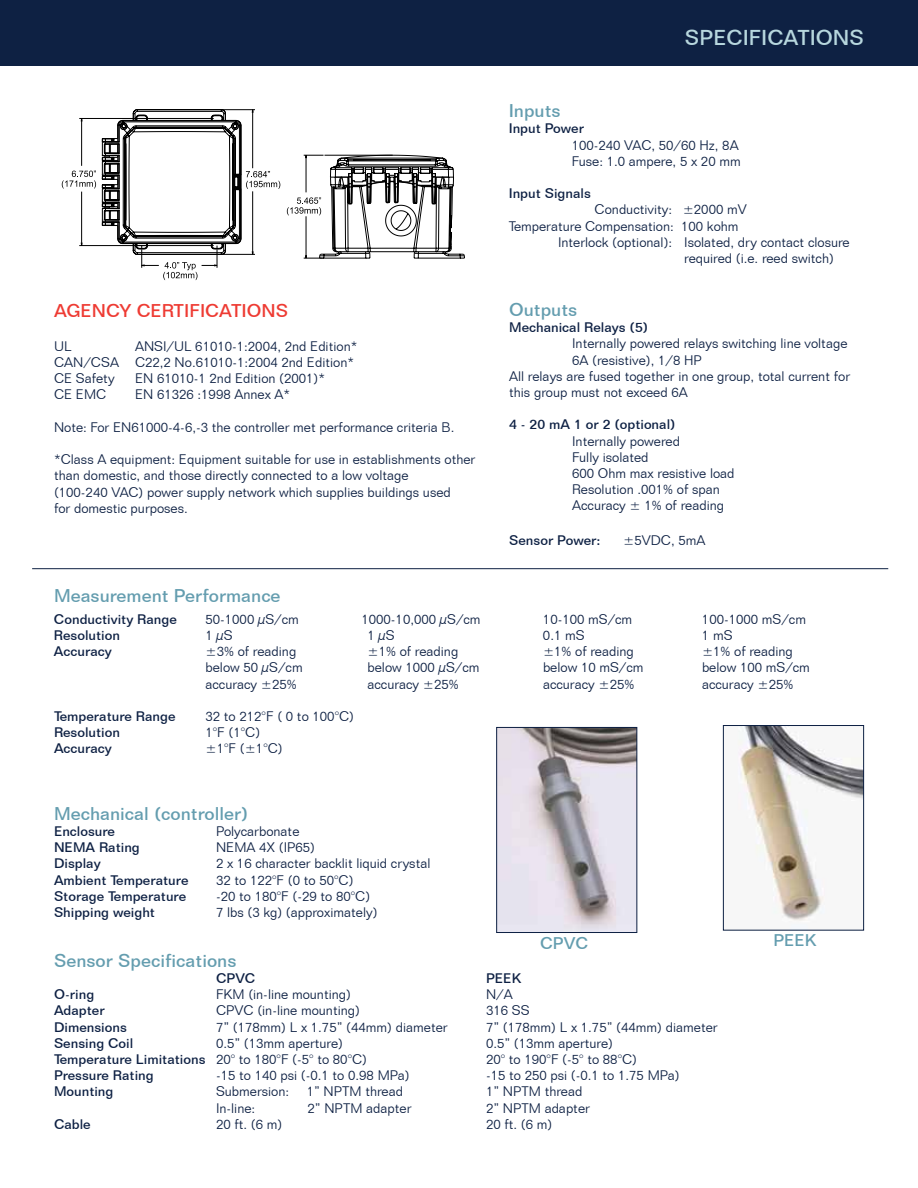
<style>
.page{position:relative;width:918px;height:1188px;background:#fff}
.page>*{position:absolute;margin:0;border:0;box-sizing:border-box;transform-origin:0 0}
.t1{font:500 21px "Folio BT";color:#b7d7de}
.t2{font:500 18px "Folio BT";color:#649daf}
.t3{font:500 18px "Folio BT";color:#ee3b33}
.t4{font:500 16.5px "Folio BT";color:#649daf}
.t5{font:300 13.5px/16.2px "Folio BT";color:#0d2043}
.t6{font:500 13.5px "Folio BT";color:#0d2043}
.s1{font-weight:300}
</style>
<div class="page">
<div style="left:0;top:0;width:918px;height:66px;background:#0e2143"></div>
<svg style="left:287px;top:154px;width:178px;height:105px"></svg>
<svg style="left:62px;top:109px;width:218px;height:171px"></svg>
<img style="left:738px;top:727px;width:124px;height:202px">
<div style="left:723px;top:725px;width:141px;height:206px;border:1px solid #0d2043"></div>
<img style="left:498px;top:729px;width:137px;height:202px">
<div style="left:496px;top:727px;width:141px;height:206px;border:1px solid #0d2043"></div>
<hr style="left:32px;top:568px;width:856px;height:1px;background:#0e2143">
<h2 class="t3" style="left:54px;top:299px;width:236px">AGENCY CERTIFICATIONS</h2>
<p class="t5" style="left:54px;top:338px;width:19px">UL</p>
<p class="t5" style="left:54px;top:338px;width:305px;text-indent:81px">ANSI/UL 61010-1:2004, 2nd Edition*<br>CAN/CSA C22,2 No.61010-1:2004 2nd Edition*<br>CE Safety</p>
<p class="t5" style="left:135px;top:370px;width:192px">EN 61010-1 2nd Edition (2001)*</p>
<p class="t5" style="left:54px;top:386px;width:54px">CE EMC</p>
<p class="t5" style="left:135px;top:386px;width:157px">EN 61326 :1998 Annex A*</p>
<p class="t5" style="left:54px;top:419px;width:402px">Note: For EN61000-4-6,-3 the controller met performance criteria B.</p>
<p class="t5" style="left:54px;top:451px;width:423px">*Class A equipment: Equipment suitable for use in establishments other than domestic, and those directly connected to a low voltage<br>(100-240 VAC) power supply network which supplies buildings used<br>for domestic purposes.</p>
<h2 class="t2" style="left:54px;top:584px;width:228px">Measurement Performance</h2>
<h1 class="t1" style="left:685px;top:25px;width:181px">SPECIFICATIONS</h1>
<h2 class="t2" style="left:509px;top:100px;width:53px">Inputs</h2>
<p class="t6" style="left:509px;top:120px;width:77px">Input Power</p>
<p class="t5" style="left:572px;top:137px;width:171px">100-240 VAC, 50/60 Hz, 8A<br>Fuse: 1.0 ampere, 5 x 20 mm</p>
<p class="t6" style="left:509px;top:185px;width:84px">Input Signals</p>
<p class="t5" style="left:595px;top:201px;width:154px">Conductivity: ±2000 mV</p>
<p class="t5" style="left:509px;top:218px;width:231px">Temperature Compensation: 100 kohm</p>
<p class="t5" style="left:558px;top:234px;width:293px">Interlock (optional): Isolated, dry contact closure</p>
<p class="t5" style="left:684px;top:250px;width:151px">required (i.e. reed switch)</p>
<h2 class="t2" style="left:509px;top:299px;width:70px">Outputs</h2>
<p class="t6" style="left:509px;top:319px;width:141px">Mechanical Relays (5)</p>
<p class="t5" style="left:572px;top:335px;width:277px">Internally powered relays switching line voltage</p>
<p class="t5" style="left:572px;top:352px;width:131px">6A (resistive), 1/8 HP</p>
<p class="t5" style="left:509px;top:368px;width:342px">All relays are fused together in one group, total current for</p>
<p class="t5" style="left:509px;top:384px;width:180px">this group must not exceed 6A</p>
<p class="t6" style="left:509px;top:416px;width:168px">4 - 20 mA 1 or 2 (optional)</p>
<p class="t5" style="left:572px;top:433px;width:164px">Internally powered<br>Fully isolated<br>600 Ohm max resistive load<br>Resolution .001% of span<br>Accuracy ± 1% of reading</p>
<p class="t6" style="left:509px;top:532px;width:93px">Sensor Power:</p>
<p class="t5" style="left:623px;top:532px;width:84px">±5VDC, 5mA</p>
<p class="t6" style="left:54px;top:611px;width:124px">Conductivity Range</p>
<p class="t5" style="left:205px;top:611px;width:95px">50-1000 µS/cm</p>
<p class="t5" style="left:361px;top:611px;width:121px">1000-10,000 µS/cm</p>
<p class="t5" style="left:543px;top:611px;width:91px">10-100 mS/cm</p>
<p class="t5" style="left:702px;top:611px;width:106px">100-1000 mS/cm</p>
<p class="t6" style="left:54px;top:627px;width:68px">Resolution</p>
<p class="t5" style="left:205px;top:627px;width:29px">1 µS</p>
<p class="t5" style="left:367px;top:627px;width:29px">1 µS</p>
<p class="t5" style="left:543px;top:627px;width:43px">0.1 mS</p>
<p class="t5" style="left:702px;top:627px;width:32px">1 mS</p>
<p class="t6" style="left:54px;top:643px;width:59px">Accuracy</p>
<p class="t5" style="left:206px;top:643px;width:92px">±3% of reading</p>
<p class="t5" style="left:368px;top:643px;width:92px">±1% of reading</p>
<p class="t5" style="left:543px;top:643px;width:92px">±1% of reading</p>
<p class="t5" style="left:702px;top:643px;width:92px">±1% of reading</p>
<p class="t5" style="left:206px;top:659px;width:99px">below 50 µS/cm</p>
<p class="t5" style="left:368px;top:659px;width:113px">below 1000 µS/cm</p>
<p class="t5" style="left:543px;top:659px;width:102px">below 10 mS/cm</p>
<p class="t5" style="left:702px;top:659px;width:109px">below 100 mS/cm</p>
<p class="t5" style="left:206px;top:676px;width:93px">accuracy ±25%</p>
<p class="t5" style="left:368px;top:676px;width:93px">accuracy ±25%</p>
<p class="t5" style="left:543px;top:676px;width:93px">accuracy ±25%</p>
<p class="t5" style="left:702px;top:676px;width:93px">accuracy ±25%</p>
<p class="t6" style="left:54px;top:708px;width:123px">Temperature Range</p>
<p class="t5" style="left:206px;top:708px;width:150px">32 to 212°F ( 0 to 100°C)</p>
<p class="t6" style="left:54px;top:724px;width:68px">Resolution</p>
<p class="t5" style="left:206px;top:724px;width:56px">1°F (1°C)</p>
<p class="t6" style="left:54px;top:740px;width:59px">Accuracy</p>
<p class="t5" style="left:206px;top:740px;width:79px">±1°F (±1°C)</p>
<h2 class="t2" style="left:54px;top:802px;width:196px">Mechanical (controller)</h2>
<p class="t6" style="left:54px;top:823px;width:63px">Enclosure</p>
<p class="t5" style="left:216px;top:823px;width:85px">Polycarbonate</p>
<p class="t6" style="left:54px;top:839px;width:87px">NEMA Rating</p>
<p class="t5" style="left:216px;top:839px;width:101px">NEMA 4X (IP65)</p>
<p class="t6" style="left:54px;top:855px;width:48px">Display</p>
<p class="t5" style="left:216px;top:855px;width:216px">2 x 16 character backlit liquid crystal</p>
<p class="t6" style="left:54px;top:872px;width:136px">Ambient Temperature</p>
<p class="t5" style="left:216px;top:872px;width:139px">32 to 122°F (0 to 50°C)</p>
<p class="t6" style="left:54px;top:888px;width:134px">Storage Temperature</p>
<p class="t5" style="left:216px;top:888px;width:156px">-20 to 180°F (-29 to 80°C)</p>
<p class="t6" style="left:54px;top:904px;width:103px">Shipping weight</p>
<p class="t5" style="left:216px;top:904px;width:163px">7 lbs (3 kg) (approximately)</p>
<h2 class="t2" style="left:54px;top:949px;width:184px">Sensor Specifications</h2>
<p class="t6" style="left:216px;top:970px;width:41px">CPVC</p>
<p class="t6" style="left:486px;top:970px;width:37px">PEEK</p>
<p class="t6" style="left:54px;top:986px;width:42px">O-ring</p>
<p class="t5" style="left:216px;top:986px;width:137px">FKM (in-line mounting)</p>
<p class="t5" style="left:486px;top:986px;width:28px">N/A</p>
<p class="t6" style="left:54px;top:1002px;width:52px">Adapter</p>
<p class="t5" style="left:216px;top:1002px;width:146px">CPVC (in-line mounting)</p>
<p class="t5" style="left:486px;top:1002px;width:45px">316 SS</p>
<p class="t6" style="left:54px;top:1019px;width:74px">Dimensions</p>
<p class="t5" style="left:216px;top:1019px;width:233px">7” (178mm) L x 1.75” (44mm) diameter</p>
<p class="t5" style="left:486px;top:1019px;width:233px">7” (178mm) L x 1.75” (44mm) diameter</p>
<p class="t6" style="left:54px;top:1035px;width:81px">Sensing Coil</p>
<p class="t5" style="left:216px;top:1035px;width:129px">0.5” (13mm aperture)</p>
<p class="t5" style="left:486px;top:1035px;width:129px">0.5” (13mm aperture)</p>
<p class="t6" style="left:54px;top:1051px;width:315px">Temperature Limitations <span class="s1">20° to 180°F (-5° to 80°C)</span></p>
<p class="t5" style="left:486px;top:1051px;width:153px">20° to 190°F (-5° to 88°C)</p>
<p class="t6" style="left:54px;top:1067px;width:101px">Pressure Rating</p>
<p class="t5" style="left:216px;top:1067px;width:195px">-15 to 140 psi (-0.1 to 0.98 MPa)</p>
<p class="t5" style="left:486px;top:1067px;width:195px">-15 to 250 psi (-0.1 to 1.75 MPa)</p>
<p class="t6" style="left:54px;top:1083px;width:61px">Mounting</p>
<p class="t5" style="left:216px;top:1083px;width:75px">Submersion:</p>
<p class="t5" style="left:307px;top:1083px;width:98px">1” NPTM thread</p>
<p class="t5" style="left:486px;top:1083px;width:98px">1” NPTM thread</p>
<p class="t5" style="left:216px;top:1100px;width:41px">In-line:</p>
<p class="t5" style="left:308px;top:1100px;width:105px">2” NPTM adapter</p>
<p class="t5" style="left:486px;top:1100px;width:105px">2” NPTM adapter</p>
<p class="t6" style="left:54px;top:1116px;width:38px">Cable</p>
<p class="t5" style="left:216px;top:1116px;width:68px">20 ft. (6 m)</p>
<p class="t5" style="left:486px;top:1116px;width:68px">20 ft. (6 m)</p>
<p class="t4" style="left:540px;top:933px;width:50px">CPVC</p>
<p class="t4" style="left:773px;top:930px;width:45px">PEEK</p>
</div>
